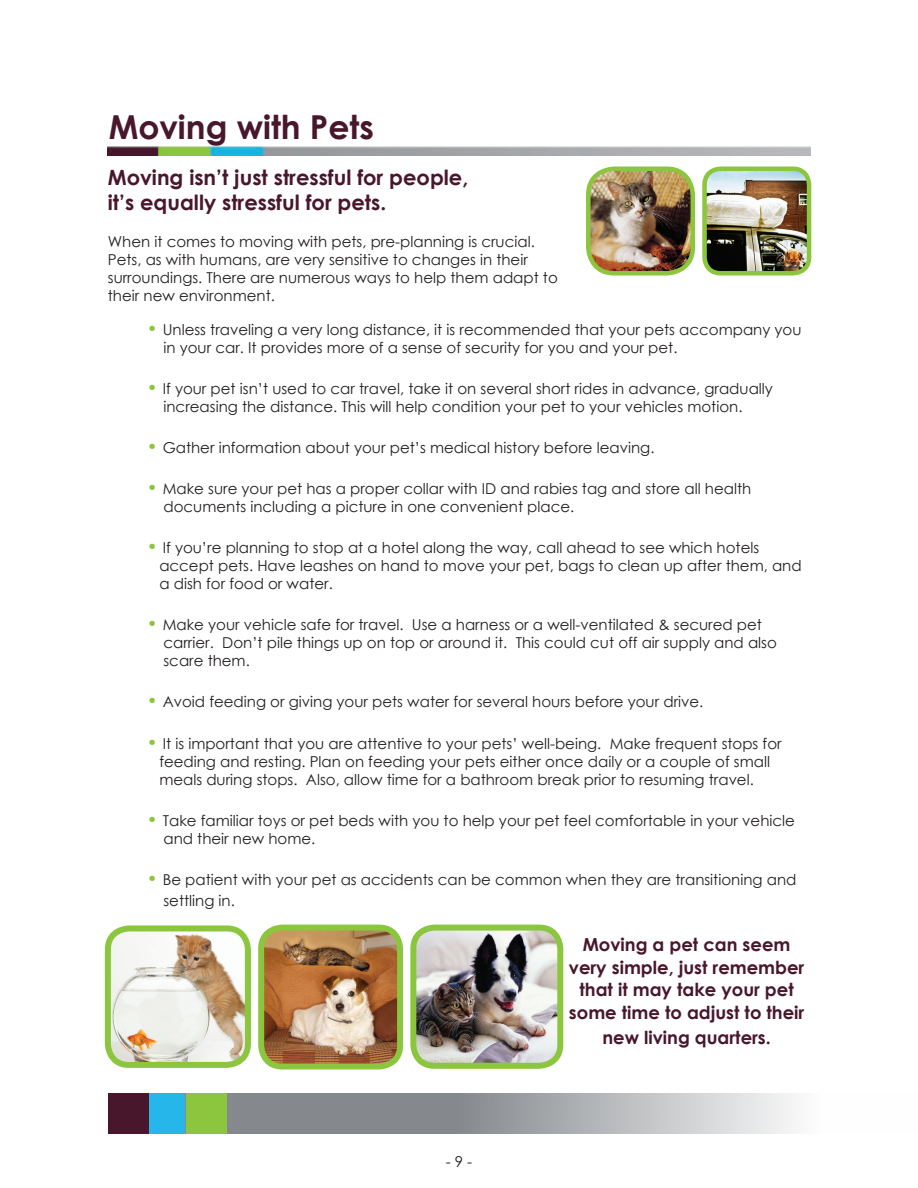
<style>
.page{position:relative;width:918px;height:1188px;background:#fff}
.page>*{position:absolute;margin:0;border:0;box-sizing:border-box;transform-origin:0 0}
.t1{font:700 33px "Century Gothic";color:#48172b}
.t2{font:700 21px/25.2px "Century Gothic";color:#48172b}
.t3{font:700 18px/22.5px "Century Gothic";color:#48172b;text-align:center}
.t4{font:15px/18px "Century Gothic";color:#231f20}
.s1{font-size:18px;color:#8bc63e}
</style>
<div class="page">
<img style="left:112px;top:932px;width:132px;height:129px">
<div style="left:105px;top:925px;width:146px;height:143px;border:6px solid #8bc63e;border-radius:21px"></div>
<img style="left:417px;top:928px;width:143px;height:134px">
<div style="left:410px;top:925px;width:153px;height:144px;border:6px solid #8bc63e;border-radius:21px"></div>
<img style="left:265px;top:928px;width:135px;height:138px">
<div style="left:258px;top:925px;width:145px;height:144px;border:6px solid #8bc63e;border-radius:21px"></div>
<img style="left:591px;top:171px;width:99px;height:100px">
<div style="left:586px;top:166px;width:109px;height:110px;border:4px solid #8bc63e;border-radius:26px"></div>
<img style="left:707px;top:171px;width:99px;height:100px">
<div style="left:702px;top:166px;width:109px;height:110px;border:4px solid #8bc63e;border-radius:16px"></div>
<img style="left:108px;top:147px;width:702px;height:8px">
<div style="left:148px;top:1094px;width:41px;height:40px;background:#26b6ea"></div>
<div style="left:108px;top:1094px;width:40px;height:40px;background:#48172b"></div>
<svg style="left:226px;top:1094px;width:569px;height:40px;background:#a6a9ab"></svg>
<div style="left:186px;top:1094px;width:40px;height:40px;background:#8bc63e"></div>
<h1 class="t1" style="left:109px;top:102px;width:267px">Moving with Pets</h1>
<h2 class="t2" style="left:108px;top:163px;width:362px">Moving isn’t just stressful for people, it’s equally stressful for pets.</h2>
<p class="t4" style="left:108px;top:233px;width:452px">When it comes to moving with pets, pre-planning is crucial.<br>Pets, as with humans, are very sensitive to changes in their surroundings. There are numerous ways to help them adapt to their new environment.</p>
<p class="t4" style="left:163px;top:320px;width:640px;text-indent:-17px"><span class="s1">•</span> Unless traveling a very long distance, it is recommended that your pets accompany you in your car. It provides more of a sense of security for you and your pet.</p>
<p class="t4" style="left:163px;top:379px;width:611px;text-indent:-17px"><span class="s1">•</span> If your pet isn’t used to car travel, take it on several short rides in advance, gradually increasing the distance. This will help condition your pet to your vehicles motion.</p>
<p class="t4" style="left:147px;top:438px;width:509px"><span class="s1">•</span> Gather information about your pet’s medical history before leaving.</p>
<p class="t4" style="left:163px;top:479px;width:589px;text-indent:-17px"><span class="s1">•</span> Make sure your pet has a proper collar with ID and rabies tag and store all health documents including a picture in one convenient place.</p>
<p class="t4" style="left:159px;top:539px;width:644px;text-indent:-12px"><span class="s1">•</span> If you’re planning to stop at a hotel along the way, call ahead to see which hotels accept pets. Have leashes on hand to move your pet, bags to clean up after them, and a dish for food or water.</p>
<p class="t4" style="left:163px;top:616px;width:615px;text-indent:-17px"><span class="s1">•</span> Make your vehicle safe for travel. Use a harness or a well-ventilated &amp; secured pet carrier. Don’t pile things up on top or around it. This could cut off air supply and also scare them.</p>
<p class="t4" style="left:147px;top:693px;width:558px"><span class="s1">•</span> Avoid feeding or giving your pets water for several hours before your drive.</p>
<p class="t4" style="left:159px;top:734px;width:624px;text-indent:-12px"><span class="s1">•</span> It is important that you are attentive to your pets’ well-being. Make frequent stops for feeding and resting. Plan on feeding your pets either once daily or a couple of small meals during stops. Also, allow time for a bathroom break prior to resuming travel.</p>
<p class="t4" style="left:163px;top:811px;width:633px;text-indent:-17px"><span class="s1">•</span> Take familiar toys or pet beds with you to help your pet feel comfortable in your vehicle and their new home.</p>
<p class="t4" style="left:163px;top:868px;width:634px;line-height:21.6px;text-indent:-17px"><span class="s1">•</span> Be patient with your pet as accidents can be common when they are transitioning and settling in.</p>
<p class="t3" style="left:569px;top:933px;width:237px">Moving a pet can seem very simple, just remember that it may take your pet some time to adjust to their</p>
<p class="t3" style="left:602px;top:1025px;width:170px">new living quarters.</p>
<p class="t4" style="left:446px;top:1152px;width:28px">- 9 -</p>
</div>
